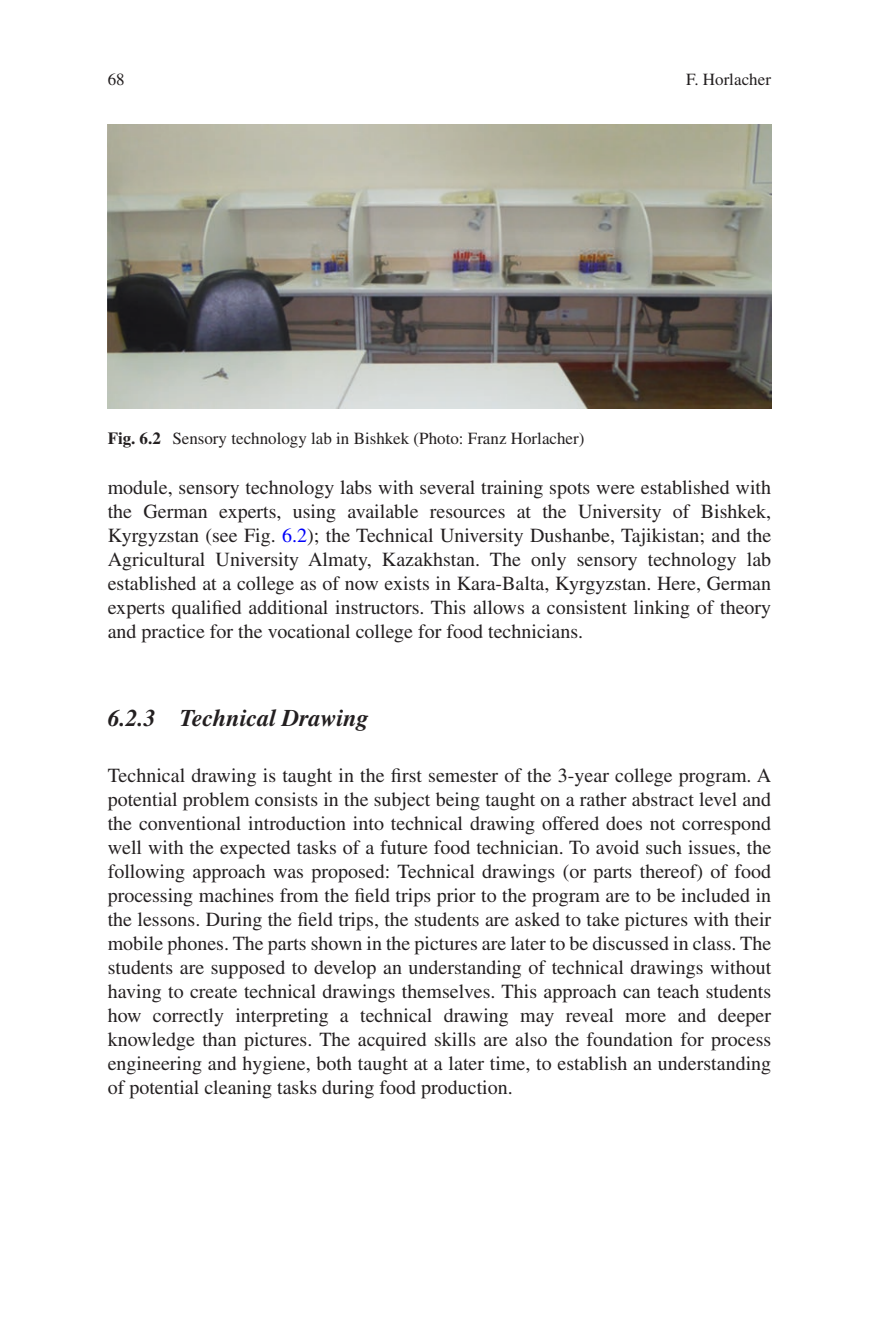
<style>
.page{position:relative;width:879px;height:1333px;background:#fff}
.page>*{position:absolute;margin:0;border:0;box-sizing:border-box;transform-origin:0 0}
.t1{font:italic 700 24px "Sbhdnx Pktfjl Times LT Std";color:#231f20}
.t2{font:20px/24px "Tbyndv Fsgwxd Times LT Std";color:#231f20;text-align:justify}
.t3{font:17px "Tbyndv Fsgwxd Times LT Std";color:#231f20}
.t4{font:17px "Jspyxr Prgbdw Times LT Std";letter-spacing:.005em;color:#231f20}
.s1{font-family:"Vgrtwc Tvwpkt Times LT Std";font-weight:700}
.s2{color:#0000fa}
</style>
<div class="page">
<img style="left:108px;top:124px;width:663px;height:284px">
<p class="t3" style="left:108px;top:70px;width:19px">68</p>
<p class="t4" style="left:686px;top:70px;width:87px">F. Horlacher</p>
<p class="t3" style="left:108px;top:429px;width:478px"><span class="s1">Fig. 6.2</span> Sensory technology lab in Bishkek (Photo: Franz Horlacher)</p>
<p class="t2" style="left:108px;top:475px;width:665px">module, sensory technology labs with several training spots were established with the German experts, using available resources at the University of Bishkek, Kyrgyzstan (see Fig. <span class="s2">6.2</span>); the Technical University Dushanbe, Tajikistan; and the Agricultural University Almaty, Kazakhstan. The only sensory technology lab established at a college as of now exists in Kara-Balta, Kyrgyzstan. Here, German experts qualified additional instructors. This allows a consistent linking of theory and practice for the vocational college for food technicians.</p>
<p class="t1" style="left:108px;top:704px;width:262px">6.2.3 Technical Drawing</p>
<p class="t2" style="left:108px;top:763px;width:665px">Technical drawing is taught in the first semester of the 3-year college program. A potential problem consists in the subject being taught on a rather abstract level and the conventional introduction into technical drawing offered does not correspond well with the expected tasks of a future food technician. To avoid such issues, the following approach was proposed: Technical drawings (or parts thereof) of food processing machines from the field trips prior to the program are to be included in the lessons. During the field trips, the students are asked to take pictures with their mobile phones. The parts shown in the pictures are later to be discussed in class. The students are supposed to develop an understanding of technical drawings without having to create technical drawings themselves. This approach can teach students how correctly interpreting a technical drawing may reveal more and deeper knowledge than pictures. The acquired skills are also the foundation for process engineering and hygiene, both taught at a later time, to establish an understanding of potential cleaning tasks during food production.</p>
</div>
